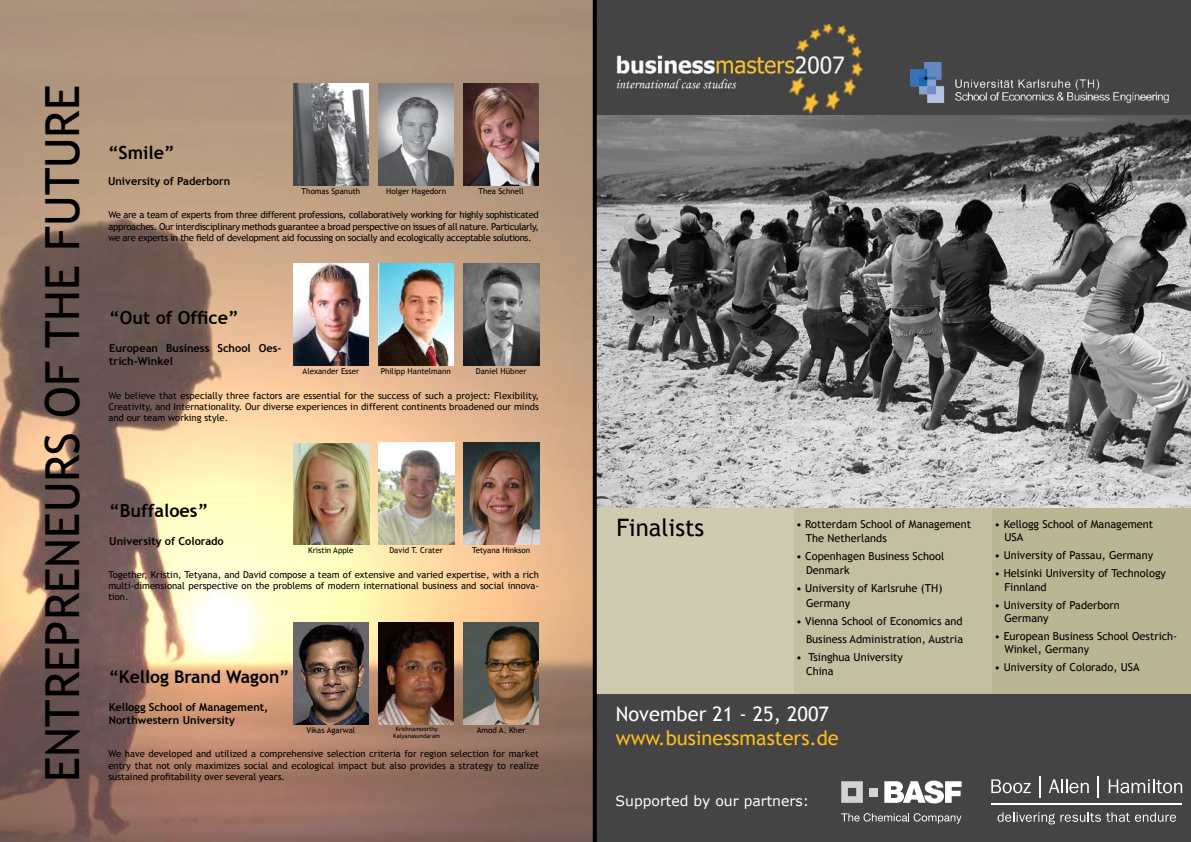
<style>
.page{position:relative;width:1191px;height:842px;background:#fff}
.page>*{position:absolute;margin:0;border:0;box-sizing:border-box;transform-origin:0 0}
.t1{font:47.1px "Trebuchet MS";color:#000}
.t2{font:24px "Trebuchet MS";color:#000}
.t3{font:20px "Trebuchet MS";color:#fdbd21}
.t4{font:20px "Trebuchet MS";color:#fff}
.t5{font:700 18px "Trebuchet MS";color:#000}
.t6{font:700 17.5px "Trebuchet MS";color:#000}
.t7{font:14px "Verdana";color:#fff}
.t8{font:11px/14.4px "Trebuchet MS";color:#000}
.t9{font:700 11px/13.2px "Trebuchet MS";color:#000}
.t10{font:9.5px/11.4px "Trebuchet MS";color:#000;text-align:justify}
.t11{font:8px "Trebuchet MS";color:#000}
.t12{font:6px/7.2px "Trebuchet MS";color:#000;text-align:center}
</style>
<div class="page">
<div style="left:595px;top:0;width:595px;height:842px;background:#444"></div>
<img style="left:616px;top:24px;width:249px;height:90px">
<div style="left:596px;top:506px;width:197px;height:187px;background:#cfcbb1"></div>
<div style="left:793px;top:506px;width:198px;height:187px;background:#c4bfa0"></div>
<div style="left:991px;top:507px;width:199px;height:186px;background:#bab593"></div>
<img style="left:597px;top:116px;width:593px;height:392px">
<img style="left:0;top:0;width:593px;height:842px">
<img style="left:293px;top:83px;width:75px;height:102px">
<img style="left:378px;top:83px;width:75px;height:102px">
<img style="left:463px;top:83px;width:76px;height:102px">
<img style="left:293px;top:263px;width:76px;height:102px">
<img style="left:378px;top:263px;width:76px;height:102px">
<img style="left:463px;top:263px;width:76px;height:102px">
<img style="left:293px;top:443px;width:76px;height:102px">
<img style="left:378px;top:443px;width:76px;height:102px">
<img style="left:463px;top:443px;width:76px;height:102px">
<img style="left:293px;top:622px;width:76px;height:102px">
<img style="left:378px;top:622px;width:76px;height:102px">
<img style="left:463px;top:622px;width:76px;height:102px">
<svg style="left:841px;top:813px;width:120px;height:11px"></svg>
<svg style="left:884px;top:781px;width:77px;height:22px"></svg>
<svg style="left:841px;top:781px;width:22px;height:22px"></svg>
<div style="left:869px;top:788px;width:8px;height:8px;background:#d1d3d4"></div>
<svg style="left:991px;top:779px;width:39px;height:14px"></svg>
<hr style="left:1039px;top:776px;width:2px;height:21px;background:#fff">
<hr style="left:1097px;top:776px;width:2px;height:21px;background:#fff">
<svg style="left:1048px;top:779px;width:40px;height:14px"></svg>
<svg style="left:1108px;top:779px;width:74px;height:14px"></svg>
<svg style="left:997px;top:812px;width:179px;height:12px"></svg>
<hr style="left:991px;top:803px;width:191px;height:1px;background:#fff">
<svg style="left:593px;top:0;width:4px;height:842px;background:#070707"></svg>
<img style="left:910px;top:63px;width:259px;height:40px">
<h1 class="t1" style="left:35px;top:782px;width:698px;rotate:-90deg">ENTREPRENEURS OF THE FUTURE</h1>
<h3 class="t5" style="left:108px;top:141px;width:68px">“Smile”</h3>
<p class="t9" style="left:108px;top:175px;width:124px">University of Paderborn</p>
<p class="t10" style="left:108px;top:210px;width:432px">We are a team of experts from three different professions, collaboratively working for highly sophisticated approaches. Our interdisciplinary methods guarantee a broad perspective on issues of all nature. Particularly, we are experts in the field of development aid focussing on socially and ecologically acceptable solutions.</p>
<p class="t11" style="left:302px;top:187px;width:60px">Thomas Spanuth</p>
<p class="t11" style="left:386px;top:187px;width:61px">Holger Hagedorn</p>
<p class="t11" style="left:478px;top:187px;width:47px">Thea Schnell</p>
<h3 class="t5" style="left:109px;top:307px;width:131px">“Out of Office”</h3>
<p class="t9" style="left:109px;top:341px;width:174px">European Business School Oes&shy;trich-Winkel</p>
<p class="t10" style="left:108px;top:390px;width:432px">We believe that especially three factors are essential for the success of such a project: Flexibility, Creativity, and Internationality. Our diverse experiences in different continents broadened our minds and our team working style.</p>
<p class="t11" style="left:303px;top:367px;width:58px">Alexander Esser</p>
<p class="t11" style="left:381px;top:367px;width:71px">Philipp Hantelmann</p>
<p class="t11" style="left:476px;top:366px;width:52px">Daniel Hübner</p>
<h3 class="t5" style="left:109px;top:499px;width:100px">“Buffaloes”</h3>
<p class="t9" style="left:109px;top:534px;width:116px">University of Colorado</p>
<p class="t11" style="left:308px;top:545px;width:47px">Kristin Apple</p>
<p class="t11" style="left:389px;top:545px;width:55px">David T. Crater</p>
<p class="t11" style="left:472px;top:545px;width:60px">Tetyana Hinkson</p>
<p class="t10" style="left:108px;top:569px;width:432px">Together, Kristin, Tetyana, and David compose a team of extensive and varied expertise, with a rich multi-dimensional perspective on the problems of modern international business and social innova&shy;tion.</p>
<h3 class="t6" style="left:109px;top:666px;width:182px">“Kellog Brand Wagon”</h3>
<p class="t9" style="left:109px;top:700px;width:161px">Kellogg School of Management,<br>Northwestern University</p>
<p class="t11" style="left:306px;top:726px;width:50px">Vikas Agarwal</p>
<p class="t12" style="left:393px;top:725px;width:48px">Krishnamoorthy<br>Kalyanasundaram</p>
<p class="t11" style="left:477px;top:726px;width:50px">Amod A. Kher</p>
<p class="t10" style="left:108px;top:748px;width:432px">We have developed and utilized a comprehensive selection criteria for region selection for market entry that not only maximizes social and ecological impact but also provides a strategy to realize sustained profitability over several years.</p>
<h2 class="t2" style="left:616px;top:514px;width:90px">Finalists</h2>
<p class="t8" style="left:806px;top:517px;width:167px;text-indent:-10px">• Rotterdam School of Management<br>The Netherlands</p>
<p class="t8" style="left:806px;top:549px;width:140px;text-indent:-10px">• Copenhagen Business School<br>Denmark</p>
<p class="t8" style="left:806px;top:581px;width:138px;text-indent:-10px">• University of Karlsruhe (TH)<br>Germany</p>
<p class="t8" style="left:796px;top:612px;width:168px;line-height:18px;text-align:right">• Vienna School of Economics and<br>Business Administration, Austria</p>
<p class="t8" style="left:806px;top:650px;width:98px;line-height:14px;text-indent:-10px">• Tsinghua University<br>China</p>
<h3 class="t4" style="left:616px;top:702px;width:215px">November 21 - 25, 2007</h3>
<h3 class="t3" style="left:616px;top:726px;width:225px">www.businessmasters.de</h3>
<h3 class="t7" style="left:615px;top:792px;width:195px">Supported by our partners:</h3>
<p class="t8" style="left:1004px;top:517px;width:150px;line-height:13.2px;text-indent:-10px">• Kellogg School of Management<br>USA</p>
<p class="t8" style="left:994px;top:548px;width:160px">• University of Passau, Germany</p>
<p class="t8" style="left:1004px;top:566px;width:163px;line-height:14px;text-indent:-10px">• Helsinki University of Technology<br>Finnland</p>
<p class="t8" style="left:1004px;top:599px;width:117px;line-height:13.2px;text-indent:-10px">• University of Paderborn<br>Germany</p>
<p class="t8" style="left:1004px;top:630px;width:174px;line-height:13.2px;text-indent:-10px">• European Business School Oestrich-<br>Winkel, Germany</p>
<p class="t8" style="left:994px;top:660px;width:146px">• University of Colorado, USA</p>
</div>
